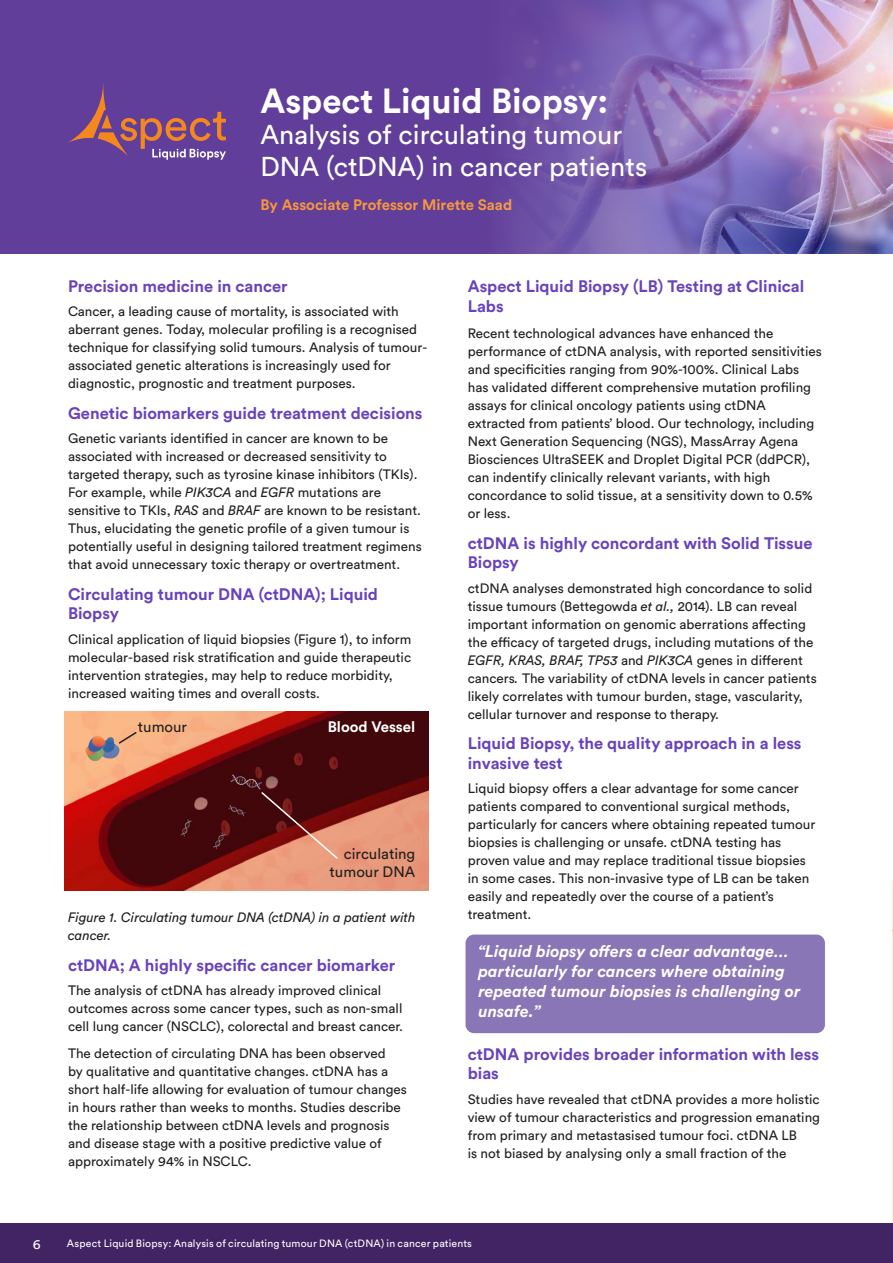
<style>
.page{position:relative;width:893px;height:1263px;background:#fff}
.page>*{position:absolute;margin:0;border:0;box-sizing:border-box;transform-origin:0 0}
.t1{font:700 34.5px "Circular Std";color:#fff}
.t2{font:27px/31.5px "Circular Std";color:#fff}
.Head_1_purple_11pt{font:700 16.5px/19.8px "Circular Std";color:#6842bd}
.t3{font:italic 700 16.5px/19.8px "Circular Std";color:#fff}
.Body_-_black{font:700 16.5px/19.8px "Circular Std";color:#6842bd}
.Body_Copy{font:700 15px "Circular Std";color:#f7973d}
.t4{font:15px/18px "Circular Std";color:#231f20;text-align:right}
.t5{font:700 15px "Circular Std";color:#fff}
.Body_-_black-2{font:13.5px/18px "Circular Std";color:#231f20}
.Body_-_black-3{font:italic 13.5px/18px "Circular Std";color:#231f20}
.t6{font:13.5px "Circular Std";color:#fff}
._01_Title{font:10.5px "Circular Std";letter-spacing:.015em;color:#fff}
.s1{font-style:italic}
</style>
<div class="page">
<div style="left:0;top:1223px;width:893px;height:40px;background:#422363"></div>
<div style="left:0;top:0;width:893px;height:253px;background:#603e99"></div>
<img style="left:506px;top:0;width:387px;height:253px">
<div style="left:466px;top:934px;width:359px;height:99px;background:#8876b6;border-radius:9px"></div>
<hr style="left:892px;top:881px;width:1px;height:341px;background:#feead5">
<svg style="left:68px;top:84px;width:158px;height:76px"></svg>
<img style="left:65px;top:711px;width:363px;height:179px">
<img style="left:85px;top:736px;width:34px;height:25px">
<svg style="left:117px;top:730px;width:21px;height:15px"></svg>
<svg style="left:260px;top:791px;width:79px;height:69px;background:#893c34"></svg>
<p class="t1" style="left:260px;top:79px;width:349px">Aspect Liquid Biopsy:</p>
<p class="t2" style="left:260px;top:119px;width:388px">Analysis of circulating tumour<br>DNA (ctDNA) in cancer patients</p>
<p class="Body_Copy" style="left:260px;top:195px;width:253px">By Associate Professor Mirette Saad</p>
<p class="Head_1_purple_11pt" style="left:68px;top:276px;width:221px">Precision medicine in cancer</p>
<p class="Body_-_black-2" style="left:68px;top:302px;width:361px">Cancer, a leading cause of mortality, is associated with aberrant genes. Today, molecular profiling is a recognised technique for classifying solid tumours. Analysis of tumour&shy;associated genetic alterations is increasingly used for diagnostic, prognostic and treatment purposes.</p>
<p class="Head_1_purple_11pt" style="left:68px;top:403px;width:356px">Genetic biomarkers guide treatment decisions</p>
<p class="Body_-_black-2" style="left:68px;top:429px;width:355px">Genetic variants identified in cancer are known to be associated with increased or decreased sensitivity to targeted therapy, such as tyrosine kinase inhibitors (TKIs).<br>For example, while <span class="s1">PIK3CA</span> and <span class="s1">EGFR</span> mutations are sensitive to TKIs, <span class="s1">RAS</span> and <span class="s1">BRAF</span> are known to be resistant.<br>Thus, elucidating the genetic profile of a given tumour is potentially useful in designing tailored treatment regimens that avoid unnecessary toxic therapy or overtreatment.</p>
<p class="Head_1_purple_11pt" style="left:68px;top:583px;width:312px">Circulating tumour DNA (ctDNA); Liquid<br>Biopsy</p>
<p class="Body_-_black-2" style="left:68px;top:630px;width:345px">Clinical application of liquid biopsies (Figure 1), to inform molecular-based risk stratification and guide therapeutic intervention strategies, may help to reduce morbidity, increased waiting times and overall costs.</p>
<p class="t4" style="left:138px;top:718px;width:51px">tumour</p>
<p class="t5" style="left:328px;top:717px;width:89px">Blood Vessel</p>
<p class="t4" style="left:330px;top:845px;width:87px">circulating tumour DNA</p>
<p class="Body_-_black-3" style="left:68px;top:908px;width:349px">Figure 1. Circulating tumour DNA (ctDNA) in a patient with cancer.</p>
<p class="Head_1_purple_11pt" style="left:68px;top:955px;width:329px">ctDNA; A highly specific cancer biomarker</p>
<p class="Body_-_black-2" style="left:68px;top:981px;width:336px">The analysis of ctDNA has already improved clinical outcomes across some cancer types, such as non-small cell lung cancer (NSCLC), colorectal and breast cancer.</p>
<p class="Body_-_black-2" style="left:68px;top:1044px;width:340px">The detection of circulating DNA has been observed<br>by qualitative and quantitative changes. ctDNA has a short half-life allowing for evaluation of tumour changes in hours rather than weeks to months. Studies describe the relationship between ctDNA levels and prognosis and disease stage with a positive predictive value of approximately 94% in NSCLC.</p>
<p class="Body_-_black" style="left:468px;top:276px;width:338px">Aspect Liquid Biopsy (LB) Testing at Clinical<br>Labs</p>
<p class="Body_-_black-2" style="left:468px;top:324px;width:356px">Recent technological advances have enhanced the performance of ctDNA analysis, with reported sensitivities and specificities ranging from 90%-100%. Clinical Labs has validated different comprehensive mutation profiling assays for clinical oncology patients using ctDNA extracted from patients’ blood. Our technology, including Next Generation Sequencing (NGS), MassArray Agena Biosciences UltraSEEK and Droplet Digital PCR (ddPCR), can indentify clinically relevant variants, with high concordance to solid tissue, at a sensitivity down to 0.5% or less.</p>
<p class="Head_1_purple_11pt" style="left:468px;top:533px;width:346px">ctDNA is highly concordant with Solid Tissue<br>Biopsy</p>
<p class="Body_-_black-2" style="left:468px;top:579px;width:351px">ctDNA analyses demonstrated high concordance to solid tissue tumours (Bettegowda <span class="s1">et al.,</span> 2014). LB can reveal important information on genomic aberrations affecting the efficacy of targeted drugs, including mutations of the <span class="s1">EGFR, KRAS, BRAF, TP53</span> and <span class="s1">PIK3CA</span> genes in different cancers<span class="s1">.</span> The variability of ctDNA levels in cancer patients likely correlates with tumour burden, stage, vascularity, cellular turnover and response to therapy.</p>
<p class="Head_1_purple_11pt" style="left:468px;top:733px;width:335px">Liquid Biopsy, the quality approach in a less invasive test</p>
<p class="Body_-_black-2" style="left:468px;top:779px;width:349px">Liquid biopsy offers a clear advantage for some cancer patients compared to conventional surgical methods, particularly for cancers where obtaining repeated tumour biopsies is challenging or unsafe. ctDNA testing has proven value and may replace traditional tissue biopsies in some cases. This non-invasive type of LB can be taken easily and repeatedly over the course of a patient’s treatment.</p>
<p class="t3" style="left:478px;top:941px;width:324px">“Liquid biopsy offers a clear advantage… particularly for cancers where obtaining repeated tumour biopsies is challenging or unsafe.”</p>
<p class="Head_1_purple_11pt" style="left:468px;top:1043px;width:353px">ctDNA provides broader information with less bias</p>
<p class="Body_-_black-2" style="left:468px;top:1090px;width:354px">Studies have revealed that ctDNA provides a more holistic view of tumour characteristics and progression emanating from primary and metastasised tumour foci. ctDNA LB<br>is not biased by analysing only a small fraction of the</p>
<p class="t6" style="left:33px;top:1236px;width:9px">6</p>
<p class="_01_Title" style="left:67px;top:1236px;width:407px">Aspect Liquid Biopsy: Analysis of circulating tumour DNA (ctDNA) in cancer patients</p>
</div>
